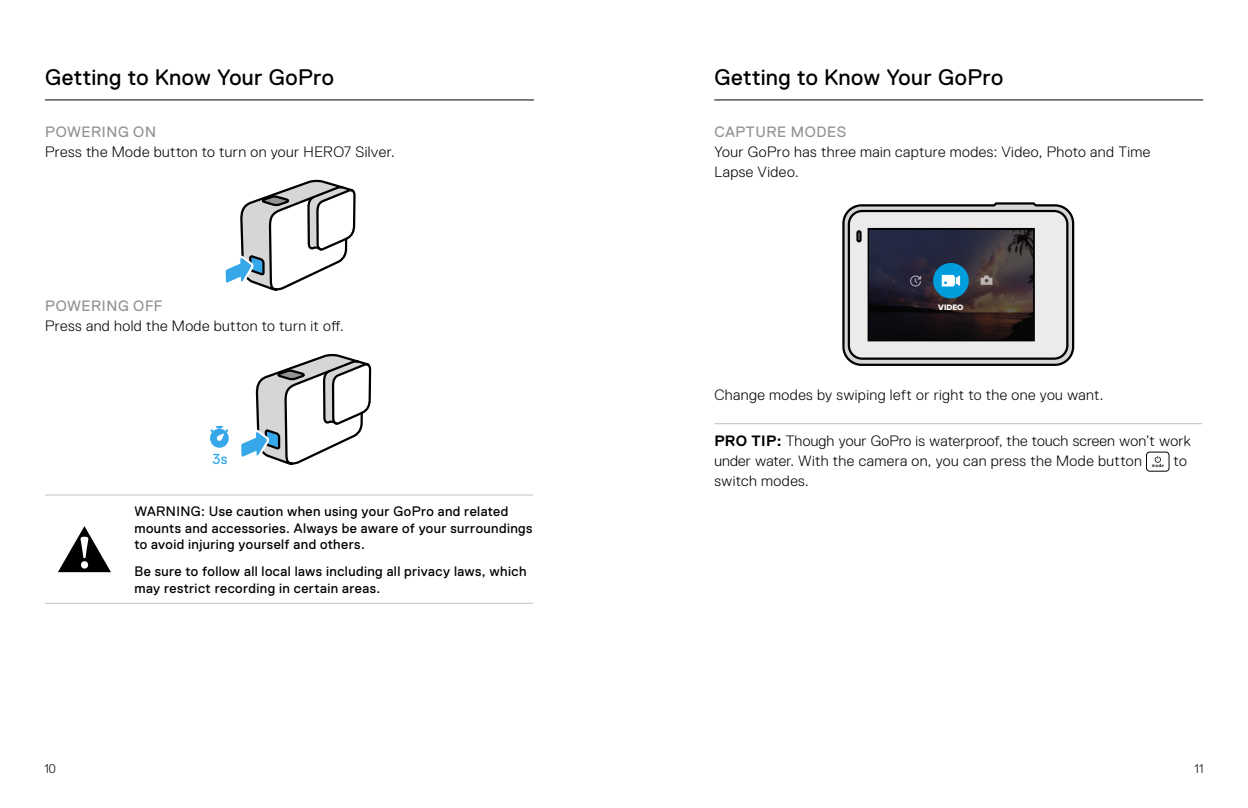
<style>
.page{position:relative;width:1248px;height:808px;background:#fff}
.page>*{position:absolute;margin:0;border:0;box-sizing:border-box;transform-origin:0 0}
.t1{font:22.5px "Replica Pro";letter-spacing:.02em;color:#000}
.t2{font:300 15px/20px "Replica Pro";letter-spacing:.025em;color:#000}
.t3{font:15px "Replica Pro";letter-spacing:.04em;color:#939393}
.t4{font:14.5px "Replica Pro";color:#36a7e9}
.t5{font:13.75px/16.2px "Replica Pro";letter-spacing:.03em;color:#000}
.t6{font:300 12.5px "Replica Pro";color:#000}
.t7{font:8.25px "Proxima Nova Extrabld";color:#fff}
.s1{font-weight:700}
</style>
<div class="page">
<svg style="left:225px;top:180px;width:130px;height:111px"></svg>
<svg style="left:210px;top:426px;width:19px;height:22px"></svg>
<svg style="left:241px;top:354px;width:130px;height:111px"></svg>
<hr style="left:45px;top:495px;width:79px;height:1px;background:#c0c0c0">
<hr style="left:124px;top:495px;width:409px;height:1px;background:#c0c0c0">
<hr style="left:45px;top:603px;width:79px;height:1px;background:#c0c0c0">
<hr style="left:124px;top:603px;width:409px;height:1px;background:#c0c0c0">
<svg style="left:58px;top:526px;width:53px;height:46px"></svg>
<svg style="left:842px;top:202px;width:233px;height:164px;background:#747479"></svg>
<svg style="left:980px;top:275px;width:12px;height:10px"></svg>
<hr style="left:714px;top:423px;width:487px;height:1px;background:#c0c0c0">
<div style="left:1145px;top:452px;width:24px;height:19px;border:1px solid #000;border-radius:3px"></div>
<svg style="left:1151px;top:456px;width:12px;height:11px"></svg>
<hr style="left:45px;top:99px;width:489px;height:1px;background:#000">
<hr style="left:714px;top:99px;width:489px;height:1px;background:#000">
<h1 class="t1" style="left:45px;top:65px;width:290px">Getting to Know Your GoPro</h1>
<h1 class="t1" style="left:714px;top:65px;width:290px">Getting to Know Your GoPro</h1>
<p class="t3" style="left:45px;top:124px;width:112px">POWERING ON</p>
<p class="t2" style="left:45px;top:142px;width:351px">Press the Mode button to turn on your HERO7 Silver.</p>
<p class="t3" style="left:714px;top:124px;width:133px">CAPTURE MODES</p>
<p class="t2" style="left:714px;top:142px;width:437px">Your GoPro has three main capture modes: Video, Photo and Time<br>Lapse Video.</p>
<p class="t3" style="left:45px;top:298px;width:119px">POWERING OFF</p>
<p class="t2" style="left:45px;top:316px;width:300px">Press and hold the Mode button to turn it off.</p>
<p class="t7" style="left:938px;top:303px;width:27px">VIDEO</p>
<p class="t4" style="left:212px;top:451px;width:17px">3s</p>
<p class="t2" style="left:714px;top:385px;width:390px">Change modes by swiping left or right to the one you want.</p>
<p class="t2" style="left:714px;top:431px;width:478px"><span class="s1">PRO TIP:</span> Though your GoPro is waterproof, the touch screen won’t work under water. With the camera on, you can press the Mode button</p>
<p class="t2" style="left:1173px;top:451px;width:15px">to</p>
<p class="t2" style="left:714px;top:471px;width:96px">switch modes.</p>
<p class="t5" style="left:134px;top:503px;width:399px">WARNING: Use caution when using your GoPro and related mounts and accessories. Always be aware of your surroundings to avoid injuring yourself and others.</p>
<p class="t5" style="left:134px;top:564px;width:393px">Be sure to follow all local laws including all privacy laws, which may restrict recording in certain areas.</p>
<p class="t6" style="left:44px;top:762px;width:13px">10</p>
<p class="t6" style="left:1194px;top:762px;width:10px">11</p>
</div>
